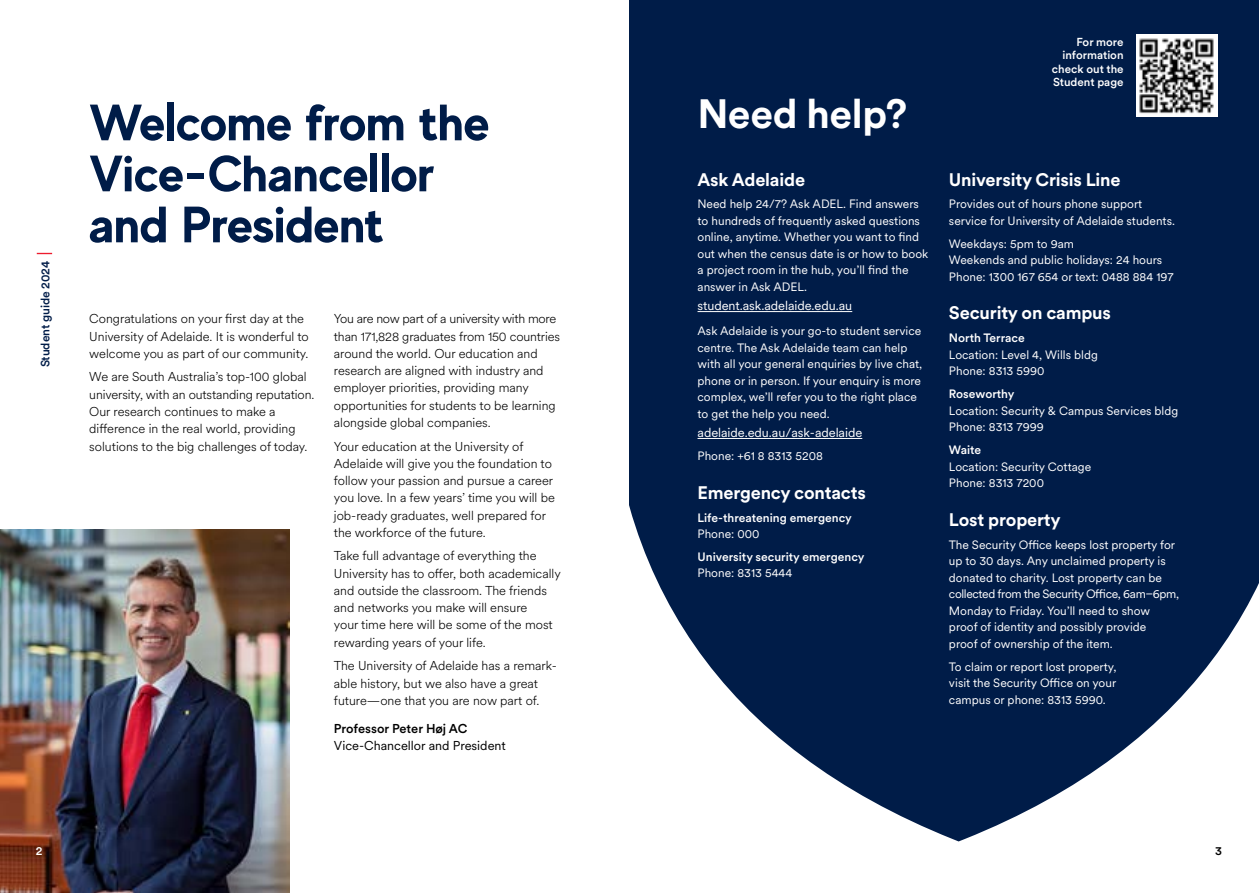
<style>
.page{position:relative;width:1259px;height:893px;background:#fff}
.page>*{position:absolute;margin:0;border:0;box-sizing:border-box;transform-origin:0 0}
.t1{font:700 51px/51px "MADE Evolve Sans";color:#001c48}
.t2{font:700 40.5px "Circular XX";letter-spacing:-.01em;color:#fff}
.t3{font:700 18px "Circular XX";letter-spacing:-.01em;color:#fff}
.t4{font:300 12.75px/17.2px "Circular XX";color:#000}
.t5{font:12.75px "Circular XX";letter-spacing:-.005em;color:#fff}
.t6{font:12.75px "Circular XX";color:#000}
.t7{font:500 12.75px "Circular XX";letter-spacing:-.005em;color:#000}
.t8{font:12px/16.5px "Circular XX";color:#fff}
.t9{font:500 12px "Circular XX";color:#fff}
.t10{font:500 12px "Circular XX";letter-spacing:-.01em;color:#001c48}
.t11{font:500 12px "Circular XX";color:#000}
.t12{font:500 11.55px/13.5px "Circular XX";color:#fff;text-align:right}
</style>
<div class="page">
<svg style="left:629px;top:0;width:630px;height:841px;fill:#001c48"></svg>
<img style="left:0;top:530px;width:289px;height:363px">
<hr style="left:697px;top:311px;width:155px;height:1px;background:#fff">
<hr style="left:697px;top:438px;width:165px;height:1px;background:#fff">
<img style="left:1136px;top:35px;width:81px;height:81px">
<svg style="left:37px;top:253px;width:15px;height:1px"></svg>
<p class="t10" style="left:37px;top:367px;width:108px;rotate:-90deg">Student guide 2024</p>
<h1 class="t1" style="left:89px;top:95px;width:402px">Welcome from the<br>Vice-Chancellor and President</h1>
<p class="t4" style="left:89px;top:310px;width:221px">Congratulations on your first day at the<br>University of Adelaide. It is wonderful to welcome you as part of our community.</p>
<p class="t4" style="left:89px;top:368px;width:226px">We are South Australia’s top-100 global university, with an outstanding reputation.<br>Our research continues to make a difference in the real world, providing solutions to the big challenges of today.</p>
<p class="t4" style="left:334px;top:310px;width:228px">You are now part of a university with more than 171,828 graduates from 150 countries around the world. Our education and research are aligned with industry and employer priorities, providing many opportunities for students to be learning alongside global companies.</p>
<p class="t4" style="left:334px;top:437px;width:222px">Your education at the University of Adelaide will give you the foundation to follow your passion and pursue a career you love. In a few years’ time you will be job-ready graduates, well prepared for the workforce of the future.</p>
<p class="t4" style="left:334px;top:547px;width:228px">Take full advantage of everything the University has to offer, both academically and outside the classroom. The friends and networks you make will ensure<br>your time here will be some of the most rewarding years of your life.</p>
<p class="t4" style="left:334px;top:657px;width:224px">The University of Adelaide has a remark&shy;able history, but we also have a great future—one that you are now part of.</p>
<p class="t7" style="left:334px;top:719px;width:135px">Professor Peter Høj AC</p>
<p class="t6" style="left:334px;top:737px;width:173px">Vice-Chancellor and President</p>
<h2 class="t2" style="left:697px;top:86px;width:211px">Need help?</h2>
<h3 class="t3" style="left:697px;top:167px;width:109px">Ask Adelaide</h3>
<p class="t8" style="left:697px;top:195px;width:232px">Need help 24/7? Ask ADEL. Find answers to hundreds of frequently asked questions online, anytime. Whether you want to find out when the census date is or how to book a project room in the hub, you’ll find the answer in Ask ADEL.</p>
<p class="t5" style="left:697px;top:297px;width:156px">student.ask.adelaide.edu.au</p>
<p class="t8" style="left:697px;top:322px;width:226px">Ask Adelaide is your go-to student service centre. The Ask Adelaide team can help with all your general enquiries by live chat, phone or in person. If your enquiry is more complex, we’ll refer you to the right place to get the help you need.</p>
<p class="t5" style="left:697px;top:424px;width:166px">adelaide.edu.au/ask-adelaide</p>
<p class="t8" style="left:697px;top:447px;width:127px">Phone: +61 8 8313 5208</p>
<h3 class="t3" style="left:697px;top:480px;width:170px">Emergency contacts</h3>
<p class="t9" style="left:697px;top:509px;width:156px">Life-threatening emergency</p>
<p class="t8" style="left:697px;top:525px;width:63px">Phone: 000</p>
<p class="t9" style="left:697px;top:549px;width:168px">University security emergency</p>
<p class="t8" style="left:697px;top:564px;width:96px">Phone: 8313 5444</p>
<p class="t12" style="left:1052px;top:34px;width:73px">For more information check out the<br>Student page</p>
<h3 class="t3" style="left:949px;top:167px;width:173px">University Crisis Line</h3>
<p class="t8" style="left:949px;top:195px;width:227px">Provides out of hours phone support service for University of Adelaide students.</p>
<p class="t8" style="left:949px;top:235px;width:226px">Weekdays: 5pm to 9am<br>Weekends and public holidays: 24 hours<br>Phone: 1300 167 654 or text: 0488 884 197</p>
<h3 class="t3" style="left:949px;top:301px;width:164px">Security on campus</h3>
<p class="t9" style="left:949px;top:330px;width:77px">North Terrace</p>
<p class="t8" style="left:949px;top:346px;width:150px">Location: Level 4, Wills bldg<br>Phone: 8313 5990</p>
<p class="t9" style="left:949px;top:386px;width:67px">Roseworthy</p>
<p class="t8" style="left:949px;top:402px;width:231px">Location: Security &amp; Campus Services bldg<br>Phone: 8313 7999</p>
<p class="t9" style="left:949px;top:442px;width:34px">Waite</p>
<p class="t8" style="left:949px;top:458px;width:144px">Location: Security Cottage<br>Phone: 8313 7200</p>
<h3 class="t3" style="left:949px;top:507px;width:113px">Lost property</h3>
<p class="t8" style="left:949px;top:536px;width:232px">The Security Office keeps lost property for up to 30 days. Any unclaimed property is donated to charity. Lost property can be collected from the Security Office, 6am–6pm, Monday to Friday. You’ll need to show proof of identity and possibly provide<br>proof of ownership of the item.</p>
<p class="t8" style="left:949px;top:657px;width:169px;text-align:justify">To claim or report lost property, visit the Security Office on your campus or phone: 8313 5990.</p>
<p class="t9" style="left:36px;top:842px;width:8px">2</p>
<p class="t11" style="left:1215px;top:842px;width:8px">3</p>
</div>
